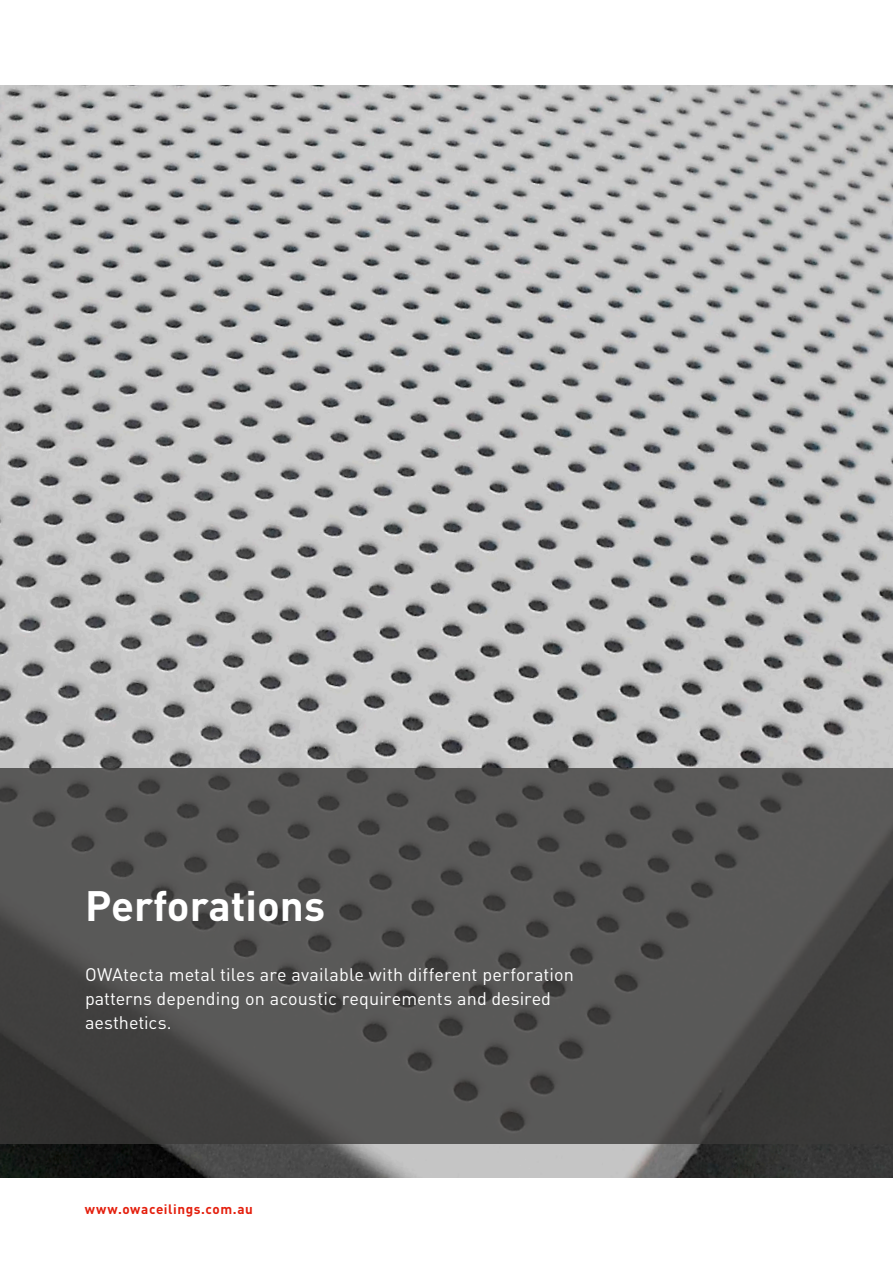
<style>
.page{position:relative;width:893px;height:1263px;background:#fff}
.page>*{position:absolute;margin:0;border:0;box-sizing:border-box;transform-origin:0 0}
.t1{font:700 42px "DIN Pro";color:#fff}
.t2{font:18px/24px "DIN Pro";letter-spacing:.005em;color:#fff}
.t3{font:700 13.5px "DIN Pro";letter-spacing:.04em;color:#e41f0d}
</style>
<div class="page">
<img style="left:0;top:85px;width:893px;height:1093px">
<svg style="left:0;top:768px;width:893px;height:376px;background:#504f4f"></svg>
<h1 class="t1" style="left:85px;top:872px;width:241px">Perforations</h1>
<p class="t2" style="left:85px;top:961px;width:490px">OWAtecta metal tiles are available with different perforation patterns depending on acoustic requirements and desired aesthetics.</p>
<p class="t3" style="left:85px;top:1198px;width:170px">www.owaceilings.com.au</p>
</div>
